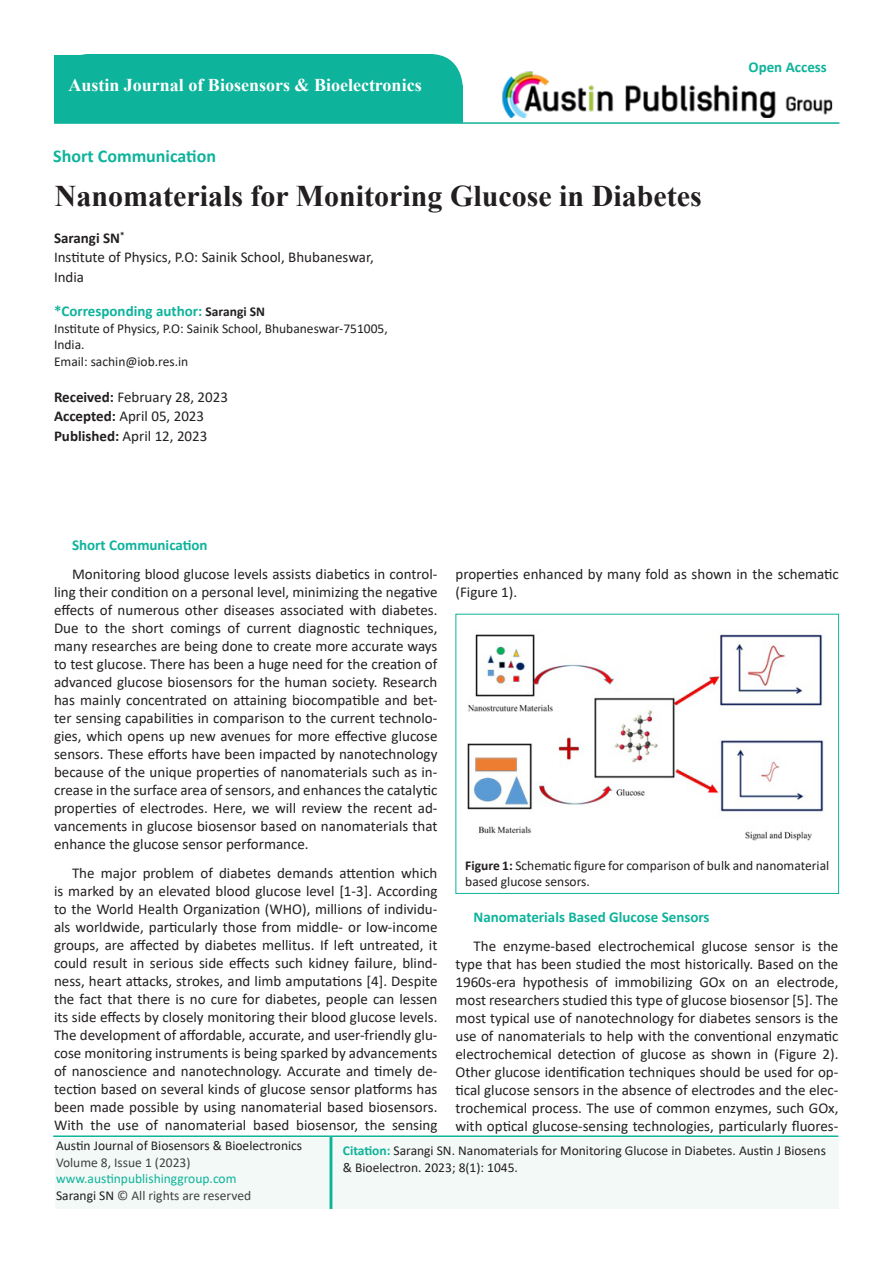
<style>
.page{position:relative;width:893px;height:1263px;background:#fff}
.page>*{position:absolute;margin:0;border:0;box-sizing:border-box;transform-origin:0 0}
.t1{font:700 30px "Times New Roman";color:#231f20}
.t2{font:700 18px "Times New Roman";color:#fff}
.t3{font:700 18px "Calibri";color:#0eb39b}
.t4{font:15px/18px "Calibri";color:#231f20;text-align:justify}
.t5{font:700 15px "Calibri";color:#0eb39b}
.t6{font:700 15px "Calibri";color:#231f20}
.t7{font:13.5px/16.5px "Calibri";color:#231f20}
.t8{font:13.5px/16.5px "Calibri";color:#414042}
.s1{font-size:13.5px;color:#231f20}
.s2{font-weight:700}
.s3{color:#0eb39b}
.s4{color:#231f20}
.s5{font-weight:700;color:#0eb29a}
</style>
<div class="page">
<div style="left:55px;top:54px;width:408px;height:69px;background:#0eb39b;border-radius:33px"></div>
<img style="left:502px;top:71px;width:331px;height:46px">
<div style="left:55px;top:1138px;width:783px;height:71px;background:#f2f9f6"></div>
<div style="left:335px;top:86px;width:128px;height:37px;background:#0eb39b"></div>
<div style="left:330px;top:1136px;width:2px;height:73px;border:2px solid #0eb39b"></div>
<hr style="left:54px;top:122px;width:785px;height:2px;background:#0eb39b">
<hr style="left:53px;top:1135px;width:785px;height:2px;background:#0eb39b">
<div style="left:455px;top:614px;width:384px;height:280px;border:1px solid #0eb39b"></div>
<img style="left:467px;top:634px;width:357px;height:207px">
<p class="t2" style="left:68px;top:72px;width:355px">Austin Journal of Biosensors &amp; Bioelectronics</p>
<p class="t3" style="left:53px;top:144px;width:164px">Short Communication</p>
<p class="t1" style="left:55px;top:174px;width:648px">Nanomaterials for Monitoring Glucose in Diabetes</p>
<p class="t6" style="left:54px;top:227px;width:72px">Sarangi SN<sup>*</sup></p>
<p class="t4" style="left:54px;top:247px;width:321px;line-height:19.5px">Institute of Physics, P.O: Sainik School, Bhubaneswar,<br>India</p>
<p class="t5" style="left:54px;top:301px;width:213px">*Corresponding author: <span class="s1">Sarangi SN</span></p>
<p class="t7" style="left:54px;top:320px;width:335px">Institute of Physics, P.O: Sainik School, Bhubaneswar-751005,<br>India.</p>
<p class="t7" style="left:54px;top:353px;width:136px">Email: sachin@iob.res.in</p>
<p class="t4" style="left:54px;top:387px;width:175px"><span class="s2">Received:</span> February 28, 2023</p>
<p class="t4" style="left:54px;top:407px;width:152px"><span class="s2">Accepted:</span> April 05, 2023</p>
<p class="t4" style="left:54px;top:426px;width:155px"><span class="s2">Published:</span> April 12, 2023</p>
<p class="t5" style="left:748px;top:57px;width:80px">Open Access</p>
<p class="t5" style="left:72px;top:535px;width:137px">Short Communication</p>
<p class="t4" style="left:54px;top:565px;width:385px;text-indent:18px">Monitoring blood glucose levels assists diabetics in control&shy;ling their condition on a personal level, minimizing the negative effects of numerous other diseases associated with diabetes.<br>Due to the short comings of current diagnostic techniques, many researches are being done to create more accurate ways to test glucose. There has been a huge need for the creation of advanced glucose biosensors for the human society. Research has mainly concentrated on attaining biocompatible and bet&shy;ter sensing capabilities in comparison to the current technolo&shy;gies, which opens up new avenues for more effective glucose sensors. These efforts have been impacted by nanotechnology because of the unique properties of nanomaterials such as in&shy;crease in the surface area of sensors, and enhances the catalytic properties of electrodes. Here, we will review the recent ad&shy;vancements in glucose biosensor based on nanomaterials that enhance the glucose sensor performance.</p>
<p class="t4" style="left:54px;top:863px;width:385px;text-indent:18px">The major problem of diabetes demands attention which is marked by an elevated blood glucose level [1-3]. According to the World Health Organization (WHO), millions of individu&shy;als worldwide, particularly those from middle- or low-income groups, are affected by diabetes mellitus. If left untreated, it could result in serious side effects such kidney failure, blind&shy;ness, heart attacks, strokes, and limb amputations [4]. Despite the fact that there is no cure for diabetes, people can lessen its side effects by closely monitoring their blood glucose levels.<br>The development of affordable, accurate, and user-friendly glu&shy;cose monitoring instruments is being sparked by advancements of nanoscience and nanotechnology. Accurate and timely de&shy;tection based on several kinds of glucose sensor platforms has been made possible by using nanomaterial based biosensors.<br>With the use of nanomaterial based biosensor, the sensing</p>
<p class="t4" style="left:455px;top:564px;width:385px">properties enhanced by many fold as shown in the schematic (Figure 1).</p>
<p class="t7" style="left:465px;top:856px;width:365px"><span class="s2">Figure 1:</span> Schematic figure for comparison of bulk and nanomaterial based glucose sensors.</p>
<p class="t5" style="left:473px;top:907px;width:238px">Nanomaterials Based Glucose Sensors</p>
<p class="t4" style="left:455px;top:937px;width:384px;text-indent:18px">The enzyme-based electrochemical glucose sensor is the type that has been studied the most historically. Based on the 1960s-era hypothesis of immobilizing GOx on an electrode, most researchers studied this type of glucose biosensor [5]. The most typical use of nanotechnology for diabetes sensors is the use of nanomaterials to help with the conventional enzymatic electrochemical detection of glucose as shown in (Figure 2).<br>Other glucose identification techniques should be used for op&shy;tical glucose sensors in the absence of electrodes and the elec&shy;trochemical process. The use of common enzymes, such GOx, with optical glucose-sensing technologies, particularly fluores-</p>
<p class="t7" style="left:56px;top:1137px;width:248px">Austin Journal of Biosensors &amp; Bioelectronics</p>
<p class="t8" style="left:56px;top:1154px;width:197px">Volume 8, Issue 1 (2023) <span class="s3">www.austinpublishinggroup.com<br></span><span class="s4">Sarangi SN</span> © All rights are reserved</p>
<p class="t7" style="left:343px;top:1142px;width:485px"><span class="s5">Citation:</span> Sarangi SN. Nanomaterials for Monitoring Glucose in Diabetes. Austin J Biosens &amp; Bioelectron. 2023; 8(1): 1045.</p>
</div>
